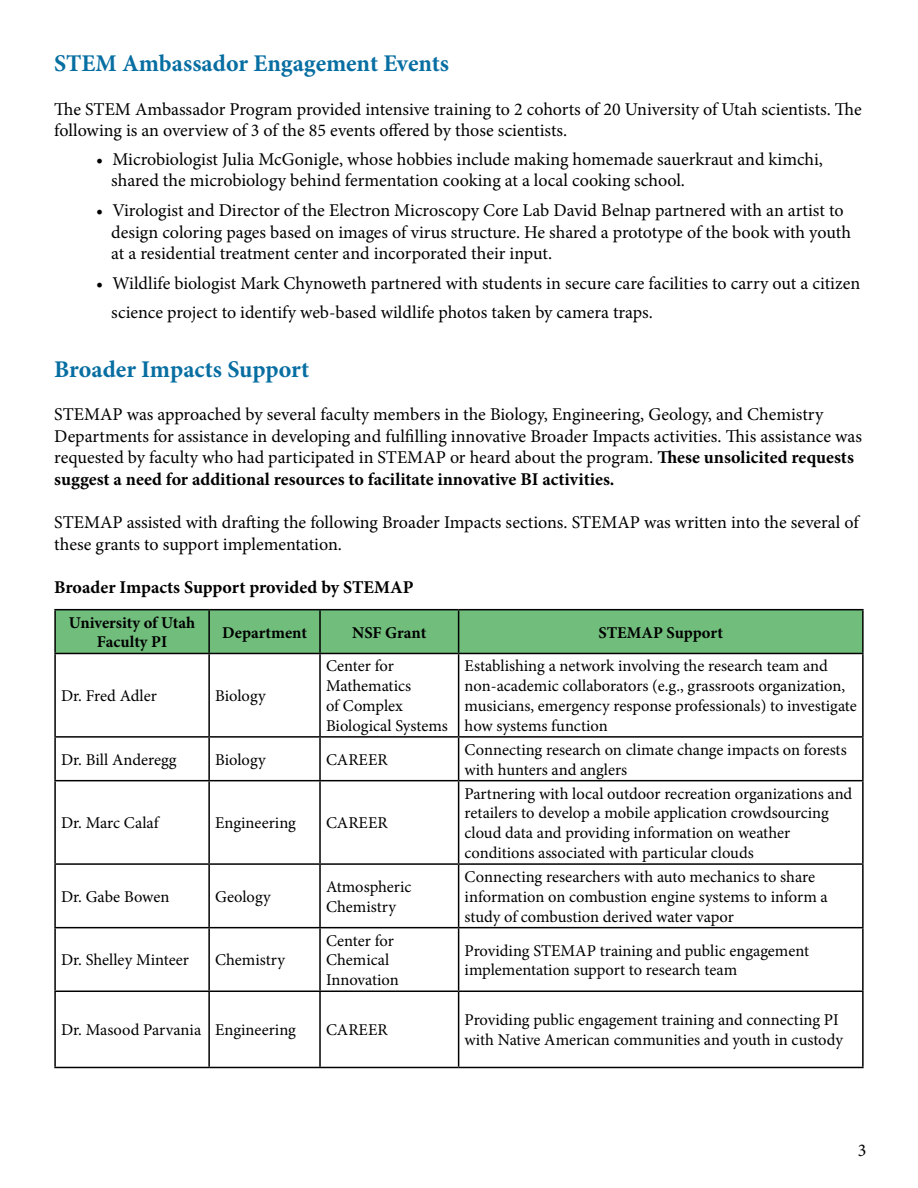
<style>
.page{position:relative;width:918px;height:1188px;background:#fff}
.page>*{position:absolute;margin:0;border:0;box-sizing:border-box;transform-origin:0 0}
.t1{font:700 24px "Minion Pro";color:#076ea2}
.t2{font:18px/21.6px "Minion Pro";color:#000}
.t3{font:700 18px "Minion Pro";color:#000}
.t4{font:16.5px/19.8px "Minion Pro";color:#000}
.t5{font:700 16.5px/19.8px "Minion Pro";letter-spacing:-.005em;color:#000;text-align:center}
.s1{font-weight:700}
</style>
<div class="page">
<hr style="left:539px;top:1007px;width:2px;height:127px;background:#000">
<div style="left:56px;top:610px;width:806px;height:43px;background:#70bd7c"></div>
<hr style="left:54px;top:609px;width:155px;height:1px;background:#000">
<hr style="left:54px;top:610px;width:2px;height:43px;background:#000">
<hr style="left:209px;top:609px;width:111px;height:1px;background:#000">
<hr style="left:208px;top:610px;width:2px;height:43px;background:#000">
<hr style="left:320px;top:609px;width:139px;height:1px;background:#000">
<hr style="left:319px;top:610px;width:2px;height:43px;background:#000">
<hr style="left:459px;top:609px;width:405px;height:1px;background:#000">
<hr style="left:458px;top:610px;width:1px;height:43px;background:#000">
<hr style="left:862px;top:610px;width:2px;height:43px;background:#000">
<hr style="left:54px;top:653px;width:155px;height:1px;background:#000">
<hr style="left:54px;top:654px;width:2px;height:82px;background:#000">
<hr style="left:209px;top:653px;width:111px;height:1px;background:#000">
<hr style="left:208px;top:654px;width:2px;height:82px;background:#000">
<hr style="left:320px;top:653px;width:139px;height:1px;background:#000">
<hr style="left:319px;top:654px;width:2px;height:82px;background:#000">
<hr style="left:459px;top:653px;width:405px;height:1px;background:#000">
<hr style="left:458px;top:654px;width:1px;height:82px;background:#000">
<hr style="left:862px;top:654px;width:2px;height:82px;background:#000">
<hr style="left:54px;top:736px;width:155px;height:2px;background:#000">
<hr style="left:54px;top:738px;width:2px;height:42px;background:#000">
<hr style="left:209px;top:736px;width:111px;height:2px;background:#000">
<hr style="left:208px;top:738px;width:2px;height:42px;background:#000">
<hr style="left:320px;top:736px;width:139px;height:2px;background:#000">
<hr style="left:319px;top:738px;width:2px;height:42px;background:#000">
<hr style="left:459px;top:736px;width:405px;height:2px;background:#000">
<hr style="left:458px;top:738px;width:1px;height:42px;background:#000">
<hr style="left:862px;top:738px;width:2px;height:42px;background:#000">
<hr style="left:54px;top:780px;width:155px;height:1px;background:#000">
<hr style="left:54px;top:781px;width:2px;height:82px;background:#000">
<hr style="left:209px;top:780px;width:111px;height:1px;background:#000">
<hr style="left:208px;top:781px;width:2px;height:82px;background:#000">
<hr style="left:320px;top:780px;width:139px;height:1px;background:#000">
<hr style="left:319px;top:781px;width:2px;height:82px;background:#000">
<hr style="left:459px;top:780px;width:405px;height:1px;background:#000">
<hr style="left:458px;top:781px;width:1px;height:82px;background:#000">
<hr style="left:862px;top:781px;width:2px;height:82px;background:#000">
<hr style="left:54px;top:863px;width:155px;height:2px;background:#000">
<hr style="left:54px;top:865px;width:2px;height:62px;background:#000">
<hr style="left:209px;top:863px;width:111px;height:2px;background:#000">
<hr style="left:208px;top:865px;width:2px;height:62px;background:#000">
<hr style="left:320px;top:863px;width:139px;height:2px;background:#000">
<hr style="left:319px;top:865px;width:2px;height:62px;background:#000">
<hr style="left:459px;top:863px;width:405px;height:2px;background:#000">
<hr style="left:458px;top:865px;width:1px;height:62px;background:#000">
<hr style="left:862px;top:865px;width:2px;height:62px;background:#000">
<hr style="left:54px;top:927px;width:155px;height:1px;background:#000">
<hr style="left:54px;top:928px;width:2px;height:63px;background:#000">
<hr style="left:209px;top:927px;width:111px;height:1px;background:#000">
<hr style="left:208px;top:928px;width:2px;height:63px;background:#000">
<hr style="left:320px;top:927px;width:139px;height:1px;background:#000">
<hr style="left:319px;top:928px;width:2px;height:63px;background:#000">
<hr style="left:459px;top:927px;width:405px;height:1px;background:#000">
<hr style="left:458px;top:928px;width:1px;height:63px;background:#000">
<hr style="left:862px;top:928px;width:2px;height:63px;background:#000">
<hr style="left:54px;top:991px;width:155px;height:1px;background:#000">
<hr style="left:54px;top:992px;width:2px;height:75px;background:#000">
<hr style="left:209px;top:991px;width:111px;height:1px;background:#000">
<hr style="left:208px;top:992px;width:2px;height:75px;background:#000">
<hr style="left:320px;top:991px;width:139px;height:1px;background:#000">
<hr style="left:319px;top:992px;width:2px;height:75px;background:#000">
<hr style="left:459px;top:991px;width:405px;height:1px;background:#000">
<hr style="left:458px;top:992px;width:1px;height:75px;background:#000">
<hr style="left:862px;top:992px;width:2px;height:75px;background:#000">
<hr style="left:54px;top:1067px;width:155px;height:1px;background:#000">
<hr style="left:209px;top:1067px;width:111px;height:1px;background:#000">
<hr style="left:320px;top:1067px;width:139px;height:1px;background:#000">
<hr style="left:459px;top:1067px;width:405px;height:1px;background:#000">
<h1 class="t1" style="left:54px;top:47px;width:396px">STEM Ambassador Engagement Events</h1>
<p class="t2" style="left:54px;top:98px;width:809px">The STEM Ambassador Program provided intensive training to 2 cohorts of 20 University of Utah scientists. The following is an overview of 3 of the 85 events offered by those scientists.</p>
<p class="t2" style="left:111px;top:148px;width:713px;text-indent:-15px">• Microbiologist Julia McGonigle, whose hobbies include making homemade sauerkraut and kimchi, shared the microbiology behind fermentation cooking at a local cooking school.</p>
<p class="t2" style="left:111px;top:200px;width:741px;text-indent:-15px">• Virologist and Director of the Electron Microscopy Core Lab David Belnap partnered with an artist to design coloring pages based on images of virus structure. He shared a prototype of the book with youth at a residential treatment center and incorporated their input.</p>
<p class="t2" style="left:111px;top:269px;width:750px;line-height:28.8px;text-indent:-15px">• Wildlife biologist Mark Chynoweth partnered with students in secure care facilities to carry out a citizen science project to identify web-based wildlife photos taken by camera traps.</p>
<h1 class="t1" style="left:54px;top:352px;width:256px">Broader Impacts Support</h1>
<p class="t2" style="left:54px;top:404px;width:809px">STEMAP was approached by several faculty members in the Biology, Engineering, Geology, and Chemistry Departments for assistance in developing and fulfilling innovative Broader Impacts activities. This assistance was requested by faculty who had participated in STEMAP or heard about the program. <span class="s1">These unsolicited requests suggest a need for additional resources to facilitate innovative BI activities.</span></p>
<p class="t2" style="left:54px;top:512px;width:806px">STEMAP assisted with drafting the following Broader Impacts sections. STEMAP was written into the several of these grants to support implementation.</p>
<p class="t3" style="left:54px;top:575px;width:361px">Broader Impacts Support provided by STEMAP</p>
<p class="t5" style="left:69px;top:612px;width:128px">University of Utah<br>Faculty PI</p>
<p class="t5" style="left:222px;top:622px;width:86px">Department</p>
<p class="t5" style="left:352px;top:622px;width:76px">NSF Grant</p>
<p class="t5" style="left:599px;top:622px;width:126px">STEMAP Support</p>
<p class="t4" style="left:61px;top:686px;width:97px">Dr. Fred Adler</p>
<p class="t4" style="left:215px;top:686px;width:52px">Biology</p>
<p class="t4" style="left:326px;top:656px;width:123px">Center for<br>Mathematics<br>of Complex<br>Biological Systems</p>
<p class="t4" style="left:465px;top:656px;width:394px">Establishing a network involving the research team and non-academic collaborators (e.g., grassroots organization, musicians, emergency response professionals) to investigate how systems function</p>
<p class="t4" style="left:61px;top:750px;width:117px">Dr. Bill Anderegg</p>
<p class="t4" style="left:215px;top:750px;width:52px">Biology</p>
<p class="t4" style="left:326px;top:750px;width:63px">CAREER</p>
<p class="t4" style="left:465px;top:740px;width:384px">Connecting research on climate change impacts on forests with hunters and anglers</p>
<p class="t4" style="left:61px;top:813px;width:99px">Dr. Marc Calaf</p>
<p class="t4" style="left:215px;top:813px;width:82px">Engineering</p>
<p class="t4" style="left:326px;top:813px;width:63px">CAREER</p>
<p class="t4" style="left:465px;top:784px;width:389px">Partnering with local outdoor recreation organizations and retailers to develop a mobile application crowdsourcing cloud data and providing information on weather conditions associated with particular clouds</p>
<p class="t4" style="left:61px;top:887px;width:110px">Dr. Gabe Bowen</p>
<p class="t4" style="left:215px;top:887px;width:57px">Geology</p>
<p class="t4" style="left:326px;top:877px;width:87px">Atmospheric<br>Chemistry</p>
<p class="t4" style="left:465px;top:867px;width:365px">Connecting researchers with auto mechanics to share information on combustion engine systems to inform a study of combustion derived water vapor</p>
<p class="t4" style="left:61px;top:950px;width:129px">Dr. Shelley Minteer</p>
<p class="t4" style="left:215px;top:950px;width:71px">Chemistry</p>
<p class="t4" style="left:326px;top:931px;width:74px">Center for<br>Chemical<br>Innovation</p>
<p class="t4" style="left:465px;top:940px;width:346px">Providing STEMAP training and public engagement implementation support to research team</p>
<p class="t4" style="left:61px;top:1020px;width:236px">Dr. Masood Parvania Engineering</p>
<p class="t4" style="left:326px;top:1020px;width:63px">CAREER</p>
<p class="t4" style="left:465px;top:1010px;width:380px">Providing public engagement training and connecting PI with Native American communities and youth in custody</p>
<p class="t2" style="left:858px;top:1140px;width:10px">3</p>
</div>
